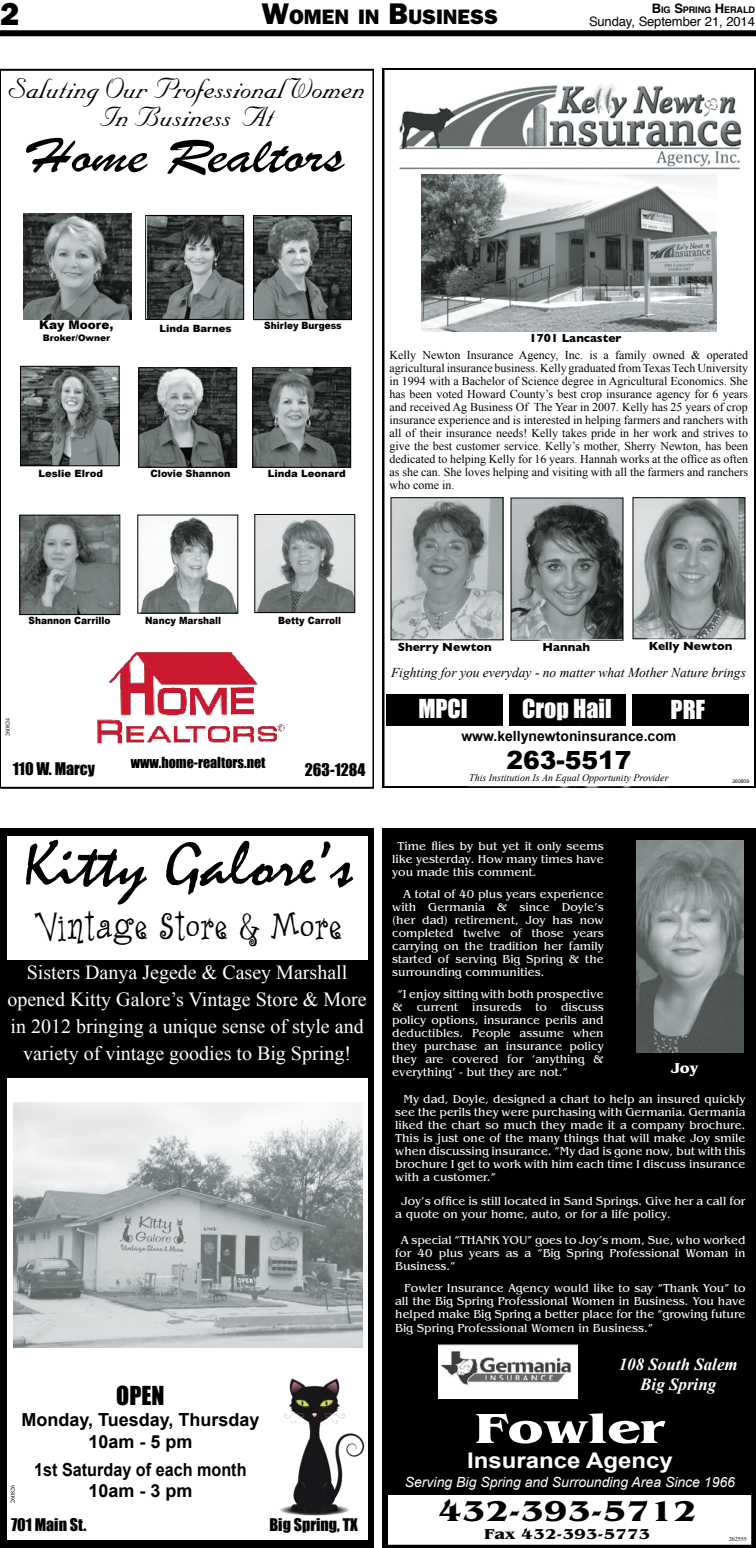
<style>
.page{position:relative;width:756px;height:1548px;background:#fff}
.page>*{position:absolute;margin:0;border:0;box-sizing:border-box;transform-origin:0 0}
.t1{font:65px "Mistral";color:#000;scale:1.12 1}
.t2{font:52px "Brush Script";color:#000;scale:1.25 1}
.t3{font:44px "Whimsy ICG";color:#000;scale:.9 1}
.t4{font:700 44px "Benguiat";color:#fff;scale:1.25 1}
.t5{font:33px/27.6px "Nuptial Script";color:#000;text-align:center}
.t6{font:800 32px "Franklin Gothic";color:#000}
.t7{font:700 30px "Benguiat";color:#000;scale:1.15 1}
.t8{font:900 25px "Arial";color:#000}
.t9{font:24px "Impact";color:#fff}
.t10{font:24px "Impact";color:#000}
.t11{font:700 21.6px "Arial";color:#fff;scale:1.11 1}
.t12{font:800 21px "Franklin Gothic";color:#000}
.t13{font:20px/27px "Times New Roman";color:#fff;text-align:center}
.t14{font:700 18px/21.6px "Arial";color:#000;text-align:center}
.t15{font:700 18px/21.6px "Arial";color:#000;text-align:center;scale:.9 1}
.t16{font:italic 700 17px/20.4px "Times New Roman";color:#fff;text-align:center}
.t17{font:16px "Impact";color:#000}
.t18{font:700 15px "Benguiat";color:#000;scale:1.15 1}
.t19{font:700 15px "Benguiat";color:#fff}
.t20{font:italic 14px "Arial";color:#fff}
.t21{font:700 14px "Arial";color:#000}
.t22{font:14px "Impact";color:#000}
.t23{font:italic 13.5px "Times New Roman";color:#000}
.t24{font:13px "Helvetica";letter-spacing:-.01em;color:#000}
.t25{font:12px/13px "Benguiat";color:#fff;text-align:justify}
.t26{font:12px/13px "Times New Roman";color:#000;text-align:justify}
.t27{font:700 12px "Gill Sans";color:#000}
.t28{font:900 12px "Arial";color:#000}
.t29{font:900 10px "Arial";color:#000;scale:.9 1}
.t30{font:italic 10px "Times New Roman";color:#000}
.t31{font:900 10px "Arial";color:#000}
.t32{font:900 10px "Arial";color:#000;scale:.95 1}
.t33{font:700 9.1px "Helvetica";letter-spacing:-.015em;color:#000}
.t34{font:900 9px "Arial";color:#000}
.t35{font:6px "Times";color:#000}
.t36{font:5px "Arial";color:#000}
.s1{font-size:30px}
.s2{font-size:13px}
</style>
<div class="page">
<div style="left:0;top:30px;width:756px;height:6px;background:#000"></div>
<div style="left:382px;top:828px;width:374px;height:720px;background:#000"></div>
<img style="left:637px;top:840px;width:107px;height:212px">
<img style="left:439px;top:1344px;width:138px;height:55px">
<div style="left:388px;top:1496px;width:363px;height:48px;background:#fff"></div>
<svg style="left:382px;top:68px;width:374px;height:720px"></svg>
<img style="left:397px;top:76px;width:347px;height:98px">
<img style="left:392px;top:499px;width:110px;height:139px">
<img style="left:512px;top:500px;width:110px;height:139px">
<img style="left:634px;top:499px;width:110px;height:138px">
<div style="left:632px;top:497px;width:114px;height:142px;border:1px solid #000"></div>
<img style="left:421px;top:174px;width:295px;height:157px">
<div style="left:391px;top:636px;width:106px;height:24px;background:#fff;opacity:.75"></div>
<div style="left:642px;top:635px;width:96px;height:24px;background:#fff;opacity:.75"></div>
<div style="left:536px;top:636px;width:59px;height:21px;background:#fff;opacity:.75"></div>
<div style="left:386px;top:694px;width:116px;height:31px;background:#000"></div>
<div style="left:510px;top:694px;width:116px;height:31px;background:#000"></div>
<div style="left:632px;top:694px;width:116px;height:31px;background:#000"></div>
<div style="left:454px;top:724px;width:228px;height:64px;background:#fff"></div>
<div style="left:0;top:828px;width:374px;height:720px;background:#000"></div>
<div style="left:8px;top:836px;width:360px;height:704px;background:#fff"></div>
<div style="left:2px;top:960px;width:372px;height:117px;background:#000"></div>
<img style="left:279px;top:1378px;width:86px;height:138px">
<img style="left:14px;top:1103px;width:349px;height:245px">
<svg style="left:0;top:69px;width:374px;height:720px"></svg>
<img style="left:23px;top:214px;width:108px;height:105px">
<img style="left:147px;top:217px;width:95px;height:101px">
<div style="left:145px;top:215px;width:99px;height:105px;border:1px solid #000"></div>
<img style="left:255px;top:217px;width:95px;height:101px">
<div style="left:253px;top:215px;width:99px;height:105px;border:1px solid #000"></div>
<img style="left:22px;top:368px;width:96px;height:96px">
<div style="left:20px;top:366px;width:100px;height:100px;border:1px solid #000"></div>
<img style="left:140px;top:369px;width:95px;height:97px">
<div style="left:138px;top:367px;width:99px;height:101px;border:1px solid #000"></div>
<img style="left:254px;top:369px;width:95px;height:97px">
<div style="left:252px;top:367px;width:99px;height:101px;border:1px solid #000"></div>
<img style="left:21px;top:517px;width:97px;height:96px">
<div style="left:19px;top:515px;width:101px;height:100px;border:1px solid #000"></div>
<img style="left:89px;top:644px;width:203px;height:106px">
<img style="left:139px;top:517px;width:97px;height:95px">
<img style="left:256px;top:516px;width:97px;height:95px">
<div style="left:254px;top:514px;width:101px;height:99px;border:1px solid #000"></div>
<h3 class="t6" style="left:0;top:-4px;width:21px">2</h3>
<h3 class="t12" style="left:262px;top:4px;width:238px"><span class="s1">W</span>OMEN IN <span class="s1">B</span>USINESS</h3>
<p class="t33" style="left:652px;top:2px;width:105px"><span class="s2">B</span>IG <span class="s2">S</span>PRING <span class="s2">H</span>ERALD</p>
<p class="t24" style="left:589px;top:11px;width:167px">Sunday, September 21, 2014</p>
<h3 class="t5" style="left:8px;top:76px;width:359px">Saluting Our Professional Women<br>In Business At</h3>
<h2 class="t2" style="left:30px;top:124px;width:253px">Home Realtors</h2>
<p class="t28" style="left:39px;top:318px;width:76px">Kay Moore,</p>
<p class="t34" style="left:43px;top:333px;width:69px">Broker/Owner</p>
<p class="t31" style="left:159px;top:323px;width:74px">Linda Barnes</p>
<p class="t29" style="left:264px;top:320px;width:88px">Shirley Burgess</p>
<p class="t31" style="left:38px;top:468px;width:66px">Leslie Elrod</p>
<p class="t32" style="left:151px;top:468px;width:86px">Clovie Shannon</p>
<p class="t31" style="left:268px;top:468px;width:80px">Linda Leonard</p>
<p class="t27" style="left:530px;top:331px;width:93px">1701 Lancaster</p>
<p class="t26" style="left:390px;top:349px;width:360px">Kelly Newton Insurance Agency, Inc. is a family owned &amp; operated agricultural insurance business. Kelly graduated from Texas Tech University in 1994 with a Bachelor of Science degree in Agricultural Economics. She has been voted Howard County’s best crop insurance agency for 6 years and received Ag Business Of The Year in 2007. Kelly has 25 years of crop insurance experience and is interested in helping farmers and ranchers with all of their insurance needs! Kelly takes pride in her work and strives to give the best customer service. Kelly’s mother, Sherry Newton, has been dedicated to helping Kelly for 16 years. Hannah works at the office as often as she can. She loves helping and visiting with all the farmers and ranchers who come in.</p>
<p class="t29" style="left:29px;top:614px;width:92px">Shannon Carrillo</p>
<p class="t29" style="left:145px;top:615px;width:86px">Nancy Marshall</p>
<p class="t29" style="left:278px;top:615px;width:71px">Betty Carroll</p>
<p class="t35" style="left:2px;top:736px;width:19px;rotate:-90deg">260824</p>
<p class="t22" style="left:131px;top:752px;width:136px">www.home-realtors.net</p>
<h3 class="t17" style="left:13px;top:756px;width:84px">110 W. Marcy</h3>
<h3 class="t17" style="left:305px;top:758px;width:62px">263-1284</h3>
<h1 class="t1" style="left:24px;top:829px;width:296px">Kitty Galore’s</h1>
<h3 class="t3" style="left:34px;top:904px;width:344px">Vintage Store &amp; More</h3>
<h3 class="t13" style="left:7px;top:959px;width:361px">Sisters Danya Jegede &amp; Casey Marshall opened Kitty Galore’s Vintage Store &amp; More in 2012 bringing a unique sense of style and variety of vintage goodies to Big Spring!</h3>
<h3 class="t10" style="left:116px;top:1377px;width:50px">OPEN</h3>
<h3 class="t14" style="left:21px;top:1410px;width:240px">Monday, Tuesday, Thursday<br>10am - 5 pm</h3>
<h3 class="t15" style="left:34px;top:1459px;width:238px">1st Saturday of each month<br>10am - 3 pm</h3>
<h3 class="t17" style="left:11px;top:1512px;width:77px">701 Main St.</h3>
<h3 class="t17" style="left:269px;top:1512px;width:90px">Big Spring, TX</h3>
<p class="t35" style="left:7px;top:1503px;width:19px;rotate:-90deg">260826</p>
<p class="t27" style="left:398px;top:640px;width:95px">Sherry Newton</p>
<p class="t27" style="left:542px;top:640px;width:49px">Hannah</p>
<p class="t27" style="left:649px;top:639px;width:85px">Kelly Newton</p>
<p class="t23" style="left:391px;top:663px;width:356px">Fighting for you everyday - no matter what Mother Nature brings</p>
<h3 class="t9" style="left:418px;top:690px;width:51px">MPCI</h3>
<h3 class="t9" style="left:522px;top:690px;width:91px">Crop Hail</h3>
<h3 class="t9" style="left:671px;top:691px;width:36px">PRF</h3>
<p class="t21" style="left:461px;top:727px;width:216px">www.kellynewtoninsurance.com</p>
<h3 class="t8" style="left:506px;top:747px;width:127px">263-5517</h3>
<p class="t30" style="left:469px;top:771px;width:201px">This Institution Is An Equal Opportunity Provider</p>
<p class="t36" style="left:732px;top:778px;width:18px">260809</p>
<p class="t25" style="left:392px;top:840px;width:213px;text-indent:5px">Time flies by but yet it only seems like yesterday. How many times have you made this comment.</p>
<p class="t25" style="left:392px;top:888px;width:213px;text-indent:11px">A total of 40 plus years experience with Germania &amp; since Doyle’s (her dad) retirement, Joy has now completed twelve of those years carrying on the tradition her family started of serving Big Spring &amp; the surrounding communities.</p>
<p class="t25" style="left:392px;top:988px;width:213px;text-indent:5px">“I enjoy sitting with both prospective &amp; current insureds to discuss policy options, insurance perils and deductibles. People assume when they purchase an insurance policy they are covered for ‘anything &amp; everything’ - but they are not.”</p>
<p class="t19" style="left:671px;top:1059px;width:29px">Joy</p>
<p class="t25" style="left:395px;top:1092px;width:352px;text-indent:8px">My dad, Doyle, designed a chart to help an insured quickly see the perils they were purchasing with Germania. Germania liked the chart so much they made it a company brochure.<br>This is just one of the many things that will make Joy smile when discussing insurance. “My dad is gone now, but with this brochure I get to work with him each time I discuss insurance with a customer.”</p>
<p class="t25" style="left:395px;top:1194px;width:352px;text-indent:6px">Joy’s office is still located in Sand Springs. Give her a call for a quote on your home, auto, or for a life policy.</p>
<p class="t25" style="left:395px;top:1233px;width:352px;text-indent:5px">A special “THANK YOU” goes to Joy’s mom, Sue, who worked for 40 plus years as a “Big Spring Professional Woman in Business.”</p>
<p class="t25" style="left:395px;top:1281px;width:352px;line-height:13.3px;text-indent:9px">Fowler Insurance Agency would like to say “Thank You” to all the Big Spring Professional Women in Business. You have helped make Big Spring a better place for the “growing future Big Spring Professional Women in Business.”</p>
<h3 class="t16" style="left:619px;top:1353px;width:121px">108 South Salem<br>Big Spring</h3>
<h3 class="t4" style="left:475px;top:1402px;width:153px">Fowler</h3>
<h3 class="t11" style="left:467px;top:1446px;width:187px">Insurance Agency</h3>
<p class="t20" style="left:405px;top:1473px;width:332px">Serving Big Spring and Surrounding Area Since 1966</p>
<h3 class="t7" style="left:438px;top:1493px;width:226px">432-393-5712</h3>
<p class="t18" style="left:484px;top:1525px;width:146px">Fax 432-393-5773</p>
<p class="t35" style="left:729px;top:1533px;width:19px">262555</p>
</div>
